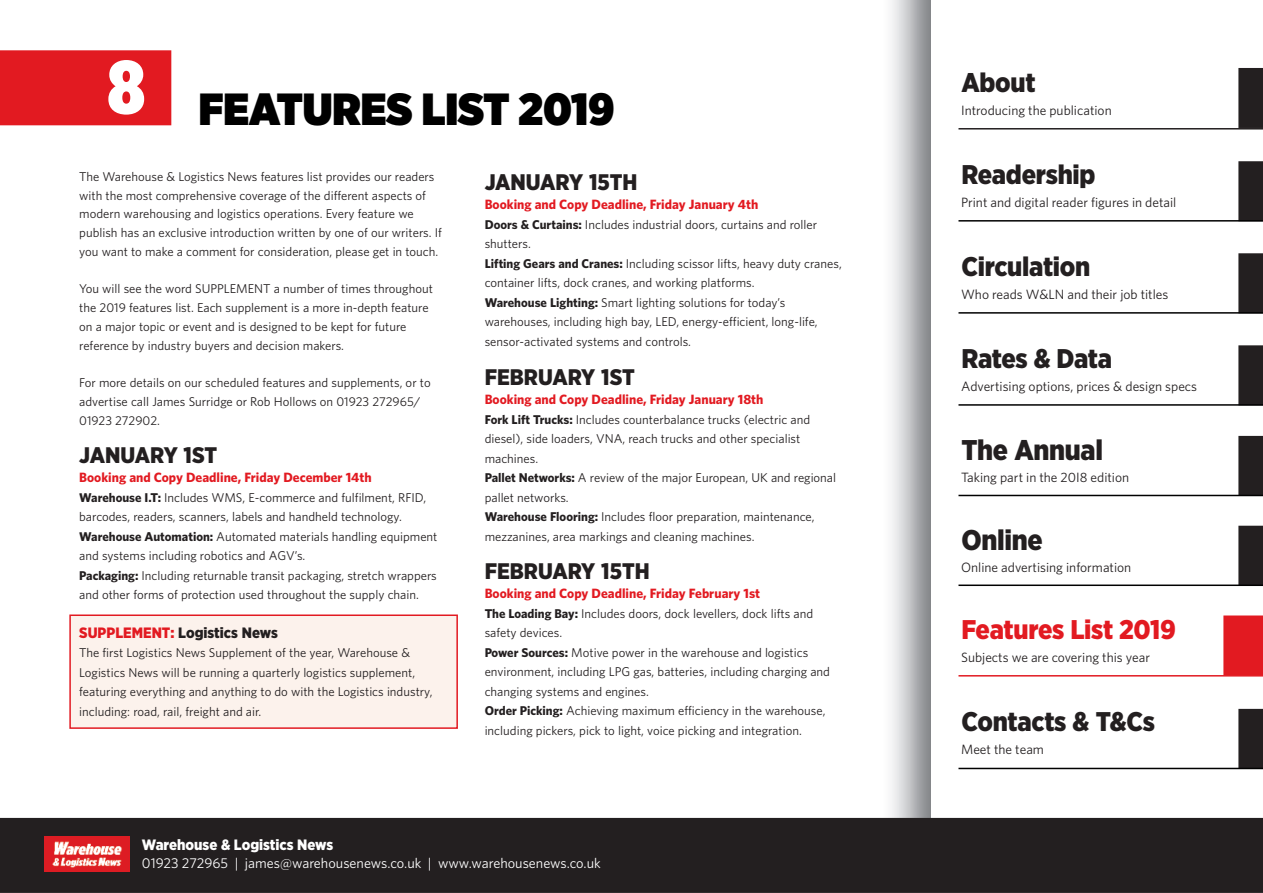
<style>
.page{position:relative;width:1263px;height:893px;background:#fff}
.page>*{position:absolute;margin:0;border:0;box-sizing:border-box;transform-origin:0 0}
.t1{font:900 45px "Gotham Narrow";color:#000}
.t2{font:900 28.5px "Gotham Narrow";letter-spacing:-.01em;color:#231f20}
.t3{font:900 27px "Gotham Narrow";letter-spacing:-.01em;color:#231f20}
.t4{font:900 27px "Gotham Narrow";letter-spacing:-.01em;color:#e21a21}
.t5{font:900 22.5px "Gotham Narrow";color:#231f20}
.t6{font:900 15px "Gotham Narrow";color:#231f20}
.t7{font:900 15px "Gotham Narrow";color:#fff}
.t8{font:14.25px "Whitney";color:#fff}
.t9{font:13.5px "Whitney";color:#231f20}
.t10{font:700 13.5px "Whitney";color:#e21a21}
.t11{font:12.75px/19.5px "Whitney";color:#231f20}
.s1{font-weight:700}
.s2{color:#e21a21}
</style>
<div class="page">
<div style="left:71px;top:616px;width:385px;height:111px;background:#fcf2ec"></div>
<div style="left:69px;top:614px;width:389px;height:115px;border:2px solid #e21a21"></div>
<hr style="left:958px;top:128px;width:305px;height:2px;background:#231f20">
<div style="left:1238px;top:161px;width:25px;height:60px;background:#231f20"></div>
<hr style="left:958px;top:220px;width:305px;height:2px;background:#000">
<div style="left:1238px;top:253px;width:25px;height:60px;background:#231f20"></div>
<hr style="left:958px;top:312px;width:305px;height:2px;background:#000">
<div style="left:1238px;top:345px;width:25px;height:60px;background:#231f20"></div>
<hr style="left:958px;top:404px;width:305px;height:2px;background:#000">
<div style="left:1238px;top:436px;width:25px;height:60px;background:#231f20"></div>
<hr style="left:958px;top:495px;width:305px;height:1px;background:#000">
<div style="left:1238px;top:526px;width:25px;height:60px;background:#231f20"></div>
<hr style="left:958px;top:584px;width:305px;height:2px;background:#000">
<div style="left:1223px;top:615px;width:40px;height:60px;background:#e21a21"></div>
<hr style="left:958px;top:675px;width:305px;height:1px;background:#e21a21">
<div style="left:1238px;top:709px;width:25px;height:60px;background:#231f20"></div>
<hr style="left:958px;top:768px;width:305px;height:1px;background:#000">
<div style="left:1238px;top:68px;width:25px;height:60px;background:#231f20"></div>
<div style="left:0;top:818px;width:1263px;height:75px;background:#231f20"></div>
<img style="left:45px;top:836px;width:84px;height:35px">
<div style="left:0;top:50px;width:171px;height:75px;background:#e21a21"></div>
<h1 class="t1" style="left:108px;top:93px;width:508px"><sup>8</sup> FEATURES LIST 2019</h1>
<p class="t11" style="left:79px;top:167px;width:364px;line-height:18.8px">The Warehouse &amp; Logistics News features list provides our readers with the most comprehensive coverage of the different aspects of modern warehousing and logistics operations. Every feature we publish has an exclusive introduction written by one of our writers. If you want to make a comment for consideration, please get in touch.</p>
<p class="t11" style="left:79px;top:280px;width:355px;line-height:18.8px">You will see the word SUPPLEMENT a number of times throughout the 2019 features list. Each supplement is a more in-depth feature on a major topic or event and is designed to be kept for future reference by industry buyers and decision makers.</p>
<p class="t11" style="left:79px;top:373px;width:353px;line-height:18.8px">For more details on our scheduled features and supplements, or to advertise call James Surridge or Rob Hollows on 01923 272965/<br>01923 272902.</p>
<h3 class="t5" style="left:79px;top:447px;width:139px">JANUARY 1ST</h3>
<p class="t10" style="left:79px;top:470px;width:294px">Booking and Copy Deadline, Friday December 14th</p>
<p class="t11" style="left:79px;top:488px;width:360px"><span class="s1">Warehouse I.T:</span> Includes WMS, E-commerce and fulfilment, RFID, barcodes, readers, scanners, labels and handheld technology.<br><span class="s1">Warehouse Automation:</span> Automated materials handling equipment and systems including robotics and AGV’s.<br><span class="s1">Packaging:</span> Including returnable transit packaging, stretch wrappers and other forms of protection used throughout the supply chain.</p>
<p class="t6" style="left:79px;top:627px;width:200px"><span class="s2">SUPPLEMENT:</span> Logistics News</p>
<p class="t11" style="left:79px;top:643px;width:355px">The first Logistics News Supplement of the year, Warehouse &amp; Logistics News will be running a quarterly logistics supplement, featuring everything and anything to do with the Logistics industry, including: road, rail, freight and air.</p>
<h3 class="t5" style="left:485px;top:174px;width:154px">JANUARY 15TH</h3>
<p class="t10" style="left:485px;top:197px;width:275px">Booking and Copy Deadline, Friday January 4th</p>
<p class="t11" style="left:485px;top:215px;width:359px"><span class="s1">Doors &amp; Curtains:</span> Includes industrial doors, curtains and roller shutters.<br><span class="s1">Lifting Gears and Cranes:</span> Including scissor lifts, heavy duty cranes, container lifts, dock cranes, and working platforms.<br><span class="s1">Warehouse Lighting:</span> Smart lighting solutions for today’s warehouses, including high bay, LED, energy-efficient, long-life, sensor-activated systems and controls.</p>
<h3 class="t5" style="left:485px;top:369px;width:152px">FEBRUARY 1ST</h3>
<p class="t10" style="left:485px;top:392px;width:280px">Booking and Copy Deadline, Friday January 18th</p>
<p class="t11" style="left:485px;top:410px;width:353px"><span class="s1">Fork Lift Trucks:</span> Includes counterbalance trucks (electric and diesel), side loaders, VNA, reach trucks and other specialist machines.<br><span class="s1">Pallet Networks:</span> A review of the major European, UK and regional pallet networks.<br><span class="s1">Warehouse Flooring:</span> Includes floor preparation, maintenance, mezzanines, area markings and cleaning machines.</p>
<h3 class="t5" style="left:485px;top:563px;width:167px">FEBRUARY 15TH</h3>
<p class="t10" style="left:485px;top:586px;width:277px">Booking and Copy Deadline, Friday February 1st</p>
<p class="t11" style="left:485px;top:604px;width:347px"><span class="s1">The Loading Bay:</span> Includes doors, dock levellers, dock lifts and safety devices.<br><span class="s1">Power Sources:</span> Motive power in the warehouse and logistics environment, including LPG gas, batteries, including charging and changing systems and engines.<br><span class="s1">Order Picking:</span> Achieving maximum efficiency in the warehouse, including pickers, pick to light, voice picking and integration.</p>
<p class="t7" style="left:142px;top:839px;width:193px">Warehouse &amp; Logistics News</p>
<p class="t8" style="left:142px;top:855px;width:460px">01923 272965 | james@warehousenews.co.uk | www.warehousenews.co.uk</p>
<h3 class="t3" style="left:961px;top:73px;width:76px">About</h3>
<p class="t9" style="left:961px;top:103px;width:152px">Introducing the publication</p>
<h3 class="t3" style="left:961px;top:165px;width:136px">Readership</h3>
<p class="t9" style="left:961px;top:195px;width:217px">Print and digital reader figures in detail</p>
<h3 class="t3" style="left:961px;top:257px;width:130px">Circulation</h3>
<p class="t9" style="left:961px;top:287px;width:209px">Who reads W&amp;LN and their job titles</p>
<h3 class="t3" style="left:961px;top:349px;width:152px">Rates &amp; Data</h3>
<p class="t9" style="left:961px;top:379px;width:238px">Advertising options, prices &amp; design specs</p>
<h2 class="t2" style="left:961px;top:440px;width:143px">The Annual</h2>
<p class="t9" style="left:961px;top:469px;width:170px">Taking part in the 20I8 edition</p>
<h2 class="t2" style="left:961px;top:530px;width:83px">Online</h2>
<p class="t9" style="left:961px;top:559px;width:172px">Online advertising information</p>
<h3 class="t4" style="left:961px;top:620px;width:216px">Features List 2019</h3>
<p class="t9" style="left:961px;top:650px;width:190px">Subjects we are covering this year</p>
<h3 class="t3" style="left:961px;top:712px;width:195px">Contacts &amp; T&amp;Cs</h3>
<p class="t9" style="left:961px;top:742px;width:84px">Meet the team</p>
</div>
